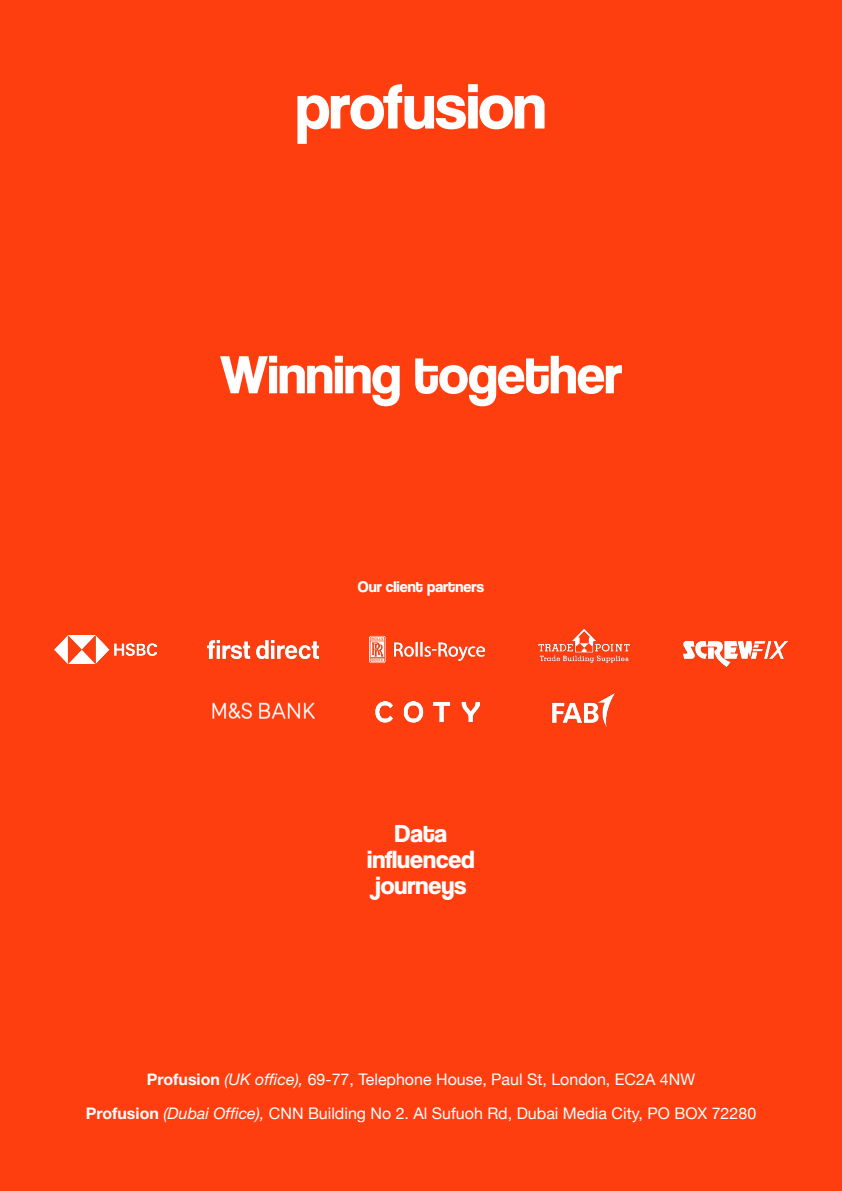
<style>
.page{position:relative;width:842px;height:1191px;background:#ff3e10}
.page>*{position:absolute;margin:0;border:0;box-sizing:border-box;transform-origin:0 0}
.t1{font:700 55.8px "Coolvetica Rg";letter-spacing:-.01em;color:#fff}
.Headline{font:700 25.6px/26px "Coolvetica Rg";color:#fff;text-align:center}
.t2{font:16px "Helvetica Neue";color:#fff}
.t3{font:700 16px "Coolvetica Rg";color:#fff}
.s1{font-weight:700}
.s2{font-style:italic}
</style>
<div class="page">
<svg style="left:297px;top:84px;width:247px;height:60px"></svg>
<img style="left:212px;top:702px;width:103px;height:17px">
<img style="left:375px;top:701px;width:105px;height:21px">
<img style="left:551px;top:693px;width:65px;height:34px">
<img style="left:208px;top:641px;width:111px;height:17px">
<img style="left:370px;top:635px;width:115px;height:29px">
<img style="left:538px;top:628px;width:92px;height:35px">
<img style="left:683px;top:641px;width:105px;height:25px">
<img style="left:54px;top:636px;width:103px;height:27px">
<p class="t1" style="left:220px;top:342px;width:404px">Winning together</p>
<p class="t3" style="left:358px;top:577px;width:128px">Our client partners</p>
<p class="Headline" style="left:367px;top:820px;width:109px">Data influenced journeys</p>
<p class="t2" style="left:147px;top:1068px;width:550px"><span class="s1">Profusion</span> <span class="s2">(UK office),</span> 69-77, Telephone House, Paul St, London, EC2A 4NW</p>
<p class="t2" style="left:86px;top:1101px;width:672px"><span class="s1">Profusion</span> <span class="s2">(Dubai Office),</span> CNN Building No 2. Al Sufuoh Rd, Dubai Media City, PO BOX 72280</p>
</div>
